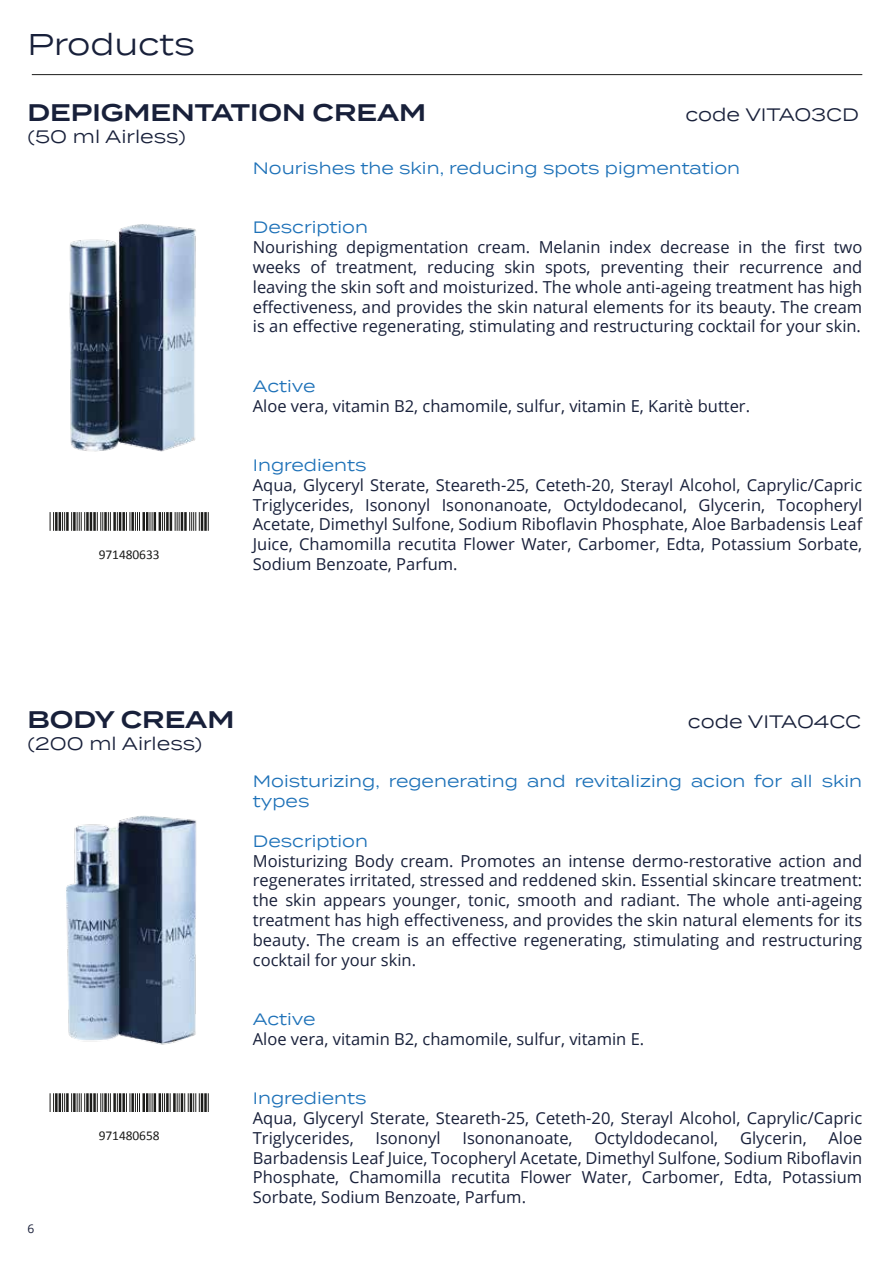
<style>
.page{position:relative;width:893px;height:1263px;background:#fff}
.page>*{position:absolute;margin:0;border:0;box-sizing:border-box;transform-origin:0 0}
.t1{font:30px "Termina";color:#18203a}
.t2{font:600 24px "Termina";color:#18203a}
.t3{font:18px "Termina";color:#18203a}
.t4{font:16.5px/19.8px "Open Sans";color:#18203a;text-align:justify}
.t5{font:16.5px/19.8px "Termina";color:#1d71b8}
.t6{font:13.5px "Calibri";letter-spacing:-.005em;color:#1d1d1b}
.t7{font:12px "Open Sans";color:#181e38}
</style>
<div class="page">
<hr style="left:32px;top:74px;width:830px;height:1px;background:#1d1d1b">
<img style="left:69px;top:224px;width:127px;height:228px">
<img style="left:66px;top:815px;width:131px;height:230px">
<hr style="left:66px;top:1093px;width:3px;height:19px;background:#1d1d1b">
<svg style="left:50px;top:1093px;width:15px;height:19px"></svg>
<hr style="left:113px;top:1093px;width:3px;height:19px;background:#1d1d1b">
<svg style="left:71px;top:1093px;width:40px;height:19px"></svg>
<hr style="left:142px;top:1093px;width:3px;height:19px;background:#1d1d1b">
<svg style="left:117px;top:1093px;width:23px;height:19px"></svg>
<hr style="left:173px;top:1093px;width:3px;height:19px;background:#1d1d1b">
<svg style="left:146px;top:1093px;width:25px;height:19px"></svg>
<hr style="left:166px;top:1093px;width:3px;height:19px;background:#1d1d1b">
<svg style="left:177px;top:1093px;width:32px;height:19px"></svg>
<hr style="left:66px;top:512px;width:3px;height:19px;background:#1d1d1b">
<svg style="left:50px;top:512px;width:15px;height:19px"></svg>
<hr style="left:113px;top:512px;width:3px;height:19px;background:#1d1d1b">
<svg style="left:71px;top:512px;width:40px;height:19px"></svg>
<hr style="left:142px;top:512px;width:3px;height:19px;background:#1d1d1b">
<svg style="left:117px;top:512px;width:23px;height:19px"></svg>
<hr style="left:184px;top:512px;width:3px;height:19px;background:#1d1d1b">
<svg style="left:146px;top:512px;width:37px;height:19px"></svg>
<svg style="left:189px;top:512px;width:20px;height:19px"></svg>
<h1 class="t1" style="left:27px;top:22px;width:169px">Products</h1>
<h2 class="t2" style="left:27px;top:95px;width:400px">DEPIGMENTATION CREAM</h2>
<p class="t3" style="left:685px;top:101px;width:175px">code VITA03CD</p>
<p class="t3" style="left:27px;top:123px;width:160px">(50 ml Airless)</p>
<p class="t5" style="left:253px;top:158px;width:489px">Nourishes the skin, reducing spots pigmentation</p>
<p class="t5" style="left:253px;top:217px;width:117px">Description</p>
<p class="t4" style="left:253px;top:237px;width:611px">Nourishing depigmentation cream. Melanin index decrease in the first two weeks of treatment, reducing skin spots, preventing their recurrence and leaving the skin soft and moisturized. The whole anti-ageing treatment has high effectiveness, and provides the skin natural elements for its beauty. The cream is an effective regenerating, stimulating and restructuring cocktail for your skin.</p>
<p class="t6" style="left:99px;top:546px;width:62px">971480633</p>
<p class="t5" style="left:253px;top:375px;width:64px">Active</p>
<p class="t4" style="left:253px;top:395px;width:499px">Aloe vera, vitamin B2, chamomile, sulfur, vitamin E, Karitè butter.</p>
<p class="t5" style="left:253px;top:455px;width:115px">Ingredients</p>
<p class="t4" style="left:253px;top:474px;width:611px">Aqua, Glyceryl Sterate, Steareth-25, Ceteth-20, Sterayl Alcohol, Caprylic/Capric Triglycerides, Isononyl Isononanoate, Octyldodecanol, Glycerin, Tocopheryl Acetate, Dimethyl Sulfone, Sodium Riboflavin Phosphate, Aloe Barbadensis Leaf Juice, Chamomilla recutita Flower Water, Carbomer, Edta, Potassium Sorbate, Sodium Benzoate, Parfum.</p>
<h2 class="t2" style="left:27px;top:702px;width:208px">BODY CREAM</h2>
<p class="t3" style="left:688px;top:709px;width:175px">code VITA04CC</p>
<p class="t3" style="left:27px;top:730px;width:176px">(200 ml Airless)</p>
<p class="t5" style="left:253px;top:771px;width:611px">Moisturizing, regenerating and revitalizing acion for all skin types</p>
<p class="t5" style="left:253px;top:830px;width:117px">Description</p>
<p class="t4" style="left:253px;top:850px;width:611px">Moisturizing Body cream. Promotes an intense dermo-restorative action and regenerates irritated, stressed and reddened skin. Essential skincare treatment: the skin appears younger, tonic, smooth and radiant. The whole anti-ageing treatment has high effectiveness, and provides the skin natural elements for its beauty. The cream is an effective regenerating, stimulating and restructuring cocktail for your skin.</p>
<p class="t7" style="left:27px;top:1220px;width:8px">6</p>
<p class="t6" style="left:99px;top:1127px;width:62px">971480658</p>
<p class="t5" style="left:253px;top:1009px;width:64px">Active</p>
<p class="t4" style="left:253px;top:1028px;width:393px">Aloe vera, vitamin B2, chamomile, sulfur, vitamin E.</p>
<p class="t5" style="left:253px;top:1088px;width:115px">Ingredients</p>
<p class="t4" style="left:253px;top:1108px;width:611px">Aqua, Glyceryl Sterate, Steareth-25, Ceteth-20, Sterayl Alcohol, Caprylic/Capric<br>Triglycerides,</p>
<p class="t4" style="left:253px;top:1127px;width:611px;text-indent:576px">Aloe Barbadensis Leaf Juice, Tocopheryl Acetate, Dimethyl Sulfone, Sodium Riboflavin Phosphate, Chamomilla recutita Flower Water, Carbomer, Edta, Potassium Sorbate, Sodium Benzoate, Parfum.</p>
<p class="t4" style="left:375px;top:1127px;width:67px">Isononyl</p>
<p class="t4" style="left:462px;top:1127px;width:112px">Isononanoate,</p>
<p class="t4" style="left:594px;top:1127px;width:125px">Octyldodecanol,</p>
<p class="t4" style="left:740px;top:1127px;width:68px">Glycerin,</p>
</div>
